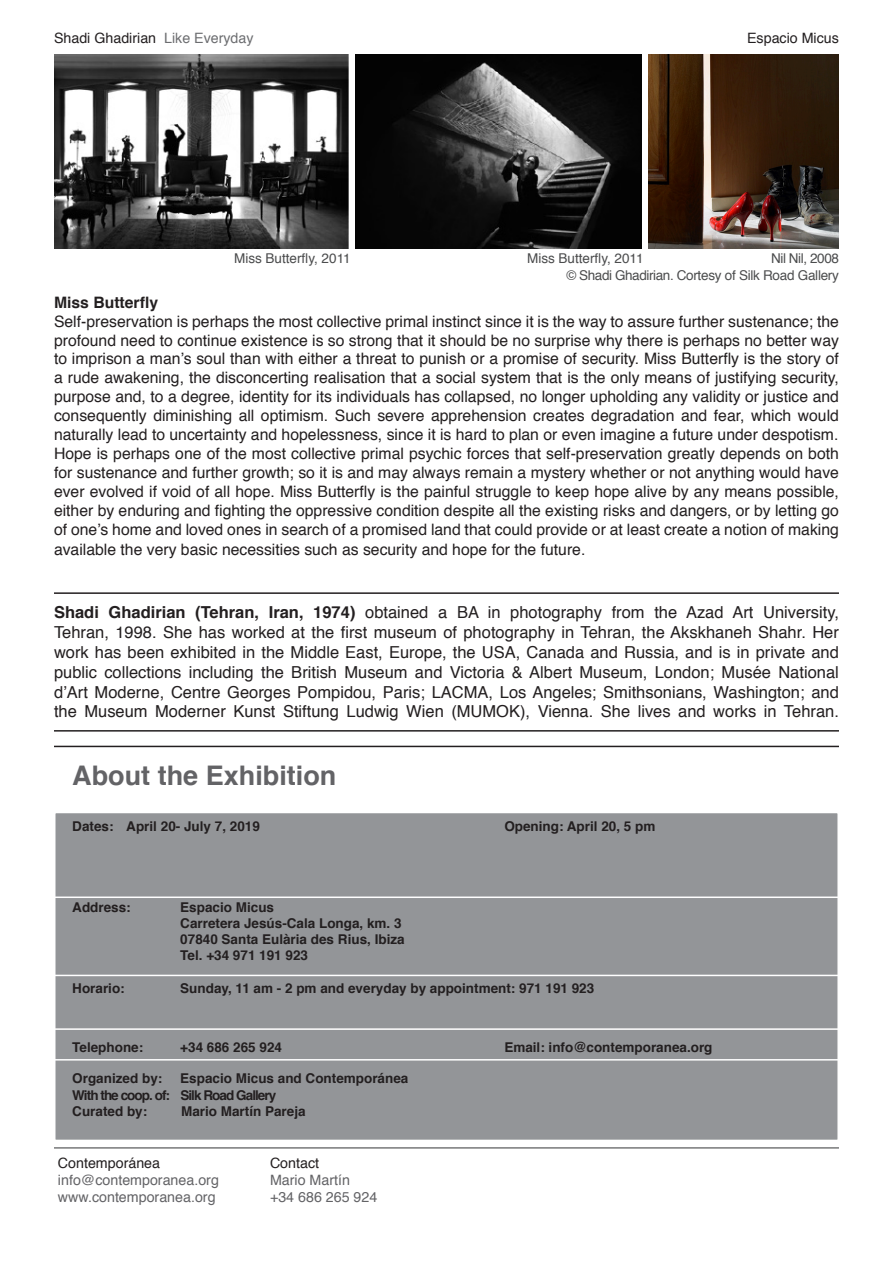
<style>
.page{position:relative;width:893px;height:1263px;background:#fff}
.page>*{position:absolute;margin:0;border:0;box-sizing:border-box;transform-origin:0 0}
.t1{font:700 27px "Helvetica";color:#636366}
.t2{font:16.5px/19.8px "Helvetica";color:#231f20;text-align:justify}
.t3{font:15.75px/18.9px "Helvetica";color:#231f20;text-align:justify}
.t4{font:700 15.75px "Helvetica";color:#231f20}
.t5{font:14.25px "Helvetica";color:#636366}
.t6{font:14.25px "Helvetica";color:#231f20}
.t7{font:700 13.5px "Helvetica";color:#231f20}
.t8{font:13.5px "Helvetica";letter-spacing:-.02em;color:#4b4c4d}
.t9{font:13.5px "Helvetica";color:#4b4c4d}
.t10{font:700 13.5px "Helvetica";letter-spacing:-.07em;color:#231f20}
.s1{color:#6c6d70}
.s2{font-weight:700}
</style>
<div class="page">
<hr style="left:54px;top:1147px;width:785px;height:1px;background:#4b4c4d">
<div style="left:54px;top:812px;width:785px;height:329px;background:#939598;border:2px solid #fff"></div>
<hr style="left:54px;top:746px;width:785px;height:1px;background:#231f20">
<hr style="left:54px;top:896px;width:785px;height:2px;background:#fff">
<hr style="left:54px;top:975px;width:785px;height:1px;background:#fff">
<hr style="left:54px;top:1059px;width:785px;height:1px;background:#fff">
<hr style="left:54px;top:1140px;width:785px;height:1px;background:#fff">
<hr style="left:54px;top:1028px;width:785px;height:2px;background:#fff">
<hr style="left:54px;top:592px;width:785px;height:2px;background:#231f20">
<hr style="left:54px;top:730px;width:785px;height:2px;background:#231f20">
<img style="left:54px;top:54px;width:295px;height:195px">
<img style="left:356px;top:54px;width:286px;height:195px">
<img style="left:649px;top:54px;width:190px;height:194px">
<p class="t6" style="left:54px;top:27px;width:201px">Shadi Ghadirian <span class="s1">Like Everyday</span></p>
<p class="t6" style="left:747px;top:27px;width:93px">Espacio Micus</p>
<p class="t9" style="left:234px;top:248px;width:118px">Miss Butterfly, 2011</p>
<p class="t9" style="left:527px;top:248px;width:118px">Miss Butterfly, 2011</p>
<p class="t8" style="left:771px;top:248px;width:69px">Nil Nil, 2008</p>
<p class="t8" style="left:566px;top:264px;width:274px">© Shadi Ghadirian. Cortesy of Silk Road Gallery</p>
<p class="t4" style="left:54px;top:289px;width:106px">Miss Butterfly</p>
<p class="t3" style="left:54px;top:312px;width:786px">Self-preservation is perhaps the most collective primal instinct since it is the way to assure further sustenance; the profound need to continue existence is so strong that it should be no surprise why there is perhaps no better way to imprison a man’s soul than with either a threat to punish or a promise of security. Miss Butterfly is the story of a rude awakening, the disconcerting realisation that a social system that is the only means of justifying security, purpose and, to a degree, identity for its individuals has collapsed, no longer upholding any validity or justice and consequently diminishing all optimism. Such severe apprehension creates degradation and fear, which would naturally lead to uncertainty and hopelessness, since it is hard to plan or even imagine a future under despotism.</p>
<p class="t3" style="left:54px;top:444px;width:786px">Hope is perhaps one of the most collective primal psychic forces that self-preservation greatly depends on both for sustenance and further growth; so it is and may always remain a mystery whether or not anything would have ever evolved if void of all hope. Miss Butterfly is the painful struggle to keep hope alive by any means possible, either by enduring and fighting the oppressive condition despite all the existing risks and dangers, or by letting go of one’s home and loved ones in search of a promised land that could provide or at least create a notion of making</p>
<p class="t3" style="left:54px;top:541px;width:533px">available the very basic necessities such as security and hope for the future.</p>
<p class="t2" style="left:54px;top:603px;width:786px"><span class="s2">Shadi Ghadirian (Tehran, Iran, 1974)</span> obtained a BA in photography from the Azad Art University, Tehran, 1998. She has worked at the first museum of photography in Tehran, the Akskhaneh Shahr. Her work has been exhibited in the Middle East, Europe, the USA, Canada and Russia, and is in private and public collections including the British Museum and Victoria &amp; Albert Museum, London; Musée National d’Art Moderne, Centre Georges Pompidou, Paris; LACMA, Los Angeles; Smithsonians, Washington; and the Museum Moderner Kunst Stiftung Ludwig Wien (MUMOK), Vienna. She lives and works in Tehran.</p>
<p class="t1" style="left:72px;top:753px;width:266px">About the Exhibition</p>
<p class="t7" style="left:72px;top:815px;width:189px">Dates: April 20- July 7, 2019</p>
<p class="t7" style="left:504px;top:815px;width:153px">Opening: April 20, 5 pm</p>
<p class="t7" style="left:72px;top:896px;width:60px">Address:</p>
<p class="t7" style="left:180px;top:896px;width:95px">Espacio Micus</p>
<p class="t7" style="left:180px;top:912px;width:223px">Carretera Jesús-Cala Longa, km. 3</p>
<p class="t7" style="left:180px;top:928px;width:226px">07840 Santa Eulària des Rius, Ibiza</p>
<p class="t7" style="left:180px;top:945px;width:129px">Tel. +34 971 191 923</p>
<p class="t7" style="left:72px;top:977px;width:54px">Horario:</p>
<p class="t7" style="left:180px;top:977px;width:415px">Sunday, 11 am - 2 pm and everyday by appointment: 971 191 923</p>
<p class="t7" style="left:72px;top:1036px;width:73px">Telephone:</p>
<p class="t7" style="left:180px;top:1036px;width:103px">+34 686 265 924</p>
<p class="t7" style="left:504px;top:1036px;width:210px">Email: info@contemporanea.org</p>
<p class="t7" style="left:72px;top:1068px;width:92px">Organized by:</p>
<p class="t7" style="left:180px;top:1068px;width:230px">Espacio Micus and Contemporánea</p>
<p class="t10" style="left:72px;top:1084px;width:206px">With the coop. of: Silk Road Gallery</p>
<p class="t7" style="left:72px;top:1100px;width:77px">Curated by:</p>
<p class="t7" style="left:181px;top:1100px;width:126px">Mario Martín Pareja</p>
<p class="t6" style="left:58px;top:1152px;width:104px">Contemporánea</p>
<p class="t6" style="left:270px;top:1152px;width:51px">Contact</p>
<p class="t5" style="left:58px;top:1169px;width:162px">info@contemporanea.org</p>
<p class="t5" style="left:270px;top:1169px;width:81px">Mario Martín</p>
<p class="t5" style="left:58px;top:1186px;width:159px">www.contemporanea.org</p>
<p class="t5" style="left:270px;top:1186px;width:109px">+34 686 265 924</p>
</div>
